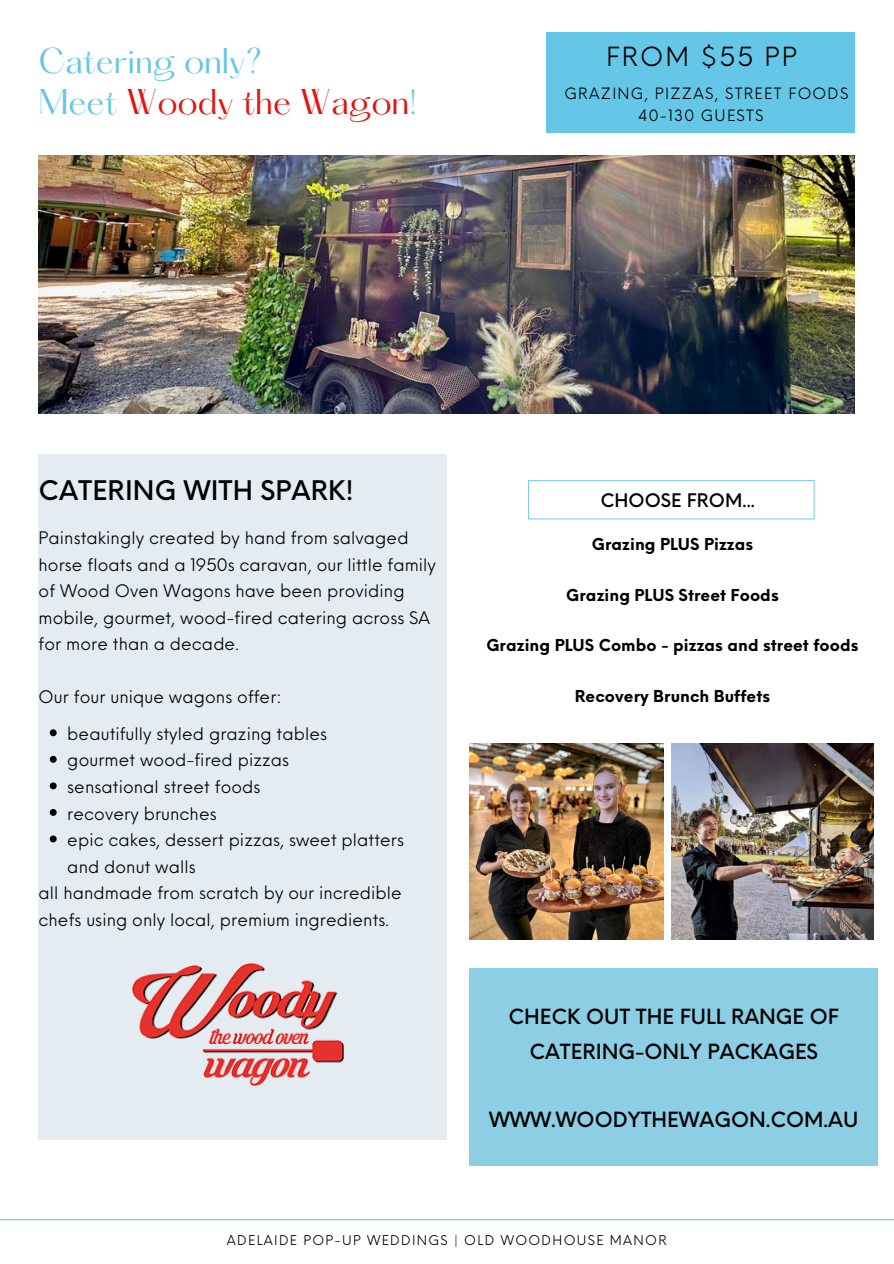
<style>
.page{position:relative;width:894px;height:1264px;background:#fff}
.page>*{position:absolute;margin:0;border:0;box-sizing:border-box;transform-origin:0 0}
.t1{font:31.35px/41.7px "Hatton";letter-spacing:-.01em;color:#65c7e8}
.t2{font:500 26.4px "Neue Einstellung";letter-spacing:.005em;color:#000}
.t3{font:25.8px "Neue Einstellung";letter-spacing:.08em;color:#000}
.t4{font:500 20.4px/34.8px "Neue Einstellung";color:#000;text-align:center}
.t5{font:500 18.3px "Neue Einstellung";letter-spacing:.005em;color:#000}
.t6{font:16.8px/26.5px "Neue Einstellung";letter-spacing:.005em;color:#000}
.t7{font:700 16.05px "Neue Einstellung";letter-spacing:.005em;color:#000}
.t8{font:15.3px "Neue Einstellung";letter-spacing:.08em;color:#000}
.t9{font:13.2px "Neue Einstellung";letter-spacing:.1em;color:#000}
.s1{color:#e1150e}
</style>
<div class="page">
<img style="left:39px;top:156px;width:815px;height:257px">
<div style="left:39px;top:454px;width:407px;height:686px;background:#e4ebf1"></div>
<div style="left:546px;top:32px;width:308px;height:100px;background:#65c7e8"></div>
<svg style="left:528px;top:480px;width:286px;height:39px"></svg>
<hr style="left:0;top:1219px;width:893px;height:1px;background:#65c7e8">
<img style="left:132px;top:963px;width:211px;height:122px">
<div style="left:469px;top:968px;width:408px;height:197px;background:#8ccfe5"></div>
<img style="left:469px;top:743px;width:194px;height:196px">
<img style="left:671px;top:743px;width:202px;height:196px">
<svg style="left:50px;top:729px;width:7px;height:7px"></svg>
<svg style="left:50px;top:756px;width:7px;height:6px"></svg>
<svg style="left:50px;top:782px;width:7px;height:7px"></svg>
<svg style="left:50px;top:809px;width:7px;height:6px"></svg>
<svg style="left:50px;top:835px;width:7px;height:7px"></svg>
<h6 class="t1" style="left:39px;top:43px;width:380px">Catering only?<br>Meet <span class="s1">Woody the Wagon</span>!</h6>
<p class="t3" style="left:606px;top:33px;width:192px">FROM $55 PP</p>
<h6 class="t8" style="left:564px;top:79px;width:285px">GRAZING, PIZZAS, STREET FOODS</h6>
<p class="t8" style="left:638px;top:102px;width:127px">40-130 GUESTS</p>
<p class="t2" style="left:39px;top:466px;width:317px">CATERING WITH SPARK!</p>
<p class="t6" style="left:39px;top:523px;width:399px">Painstakingly created by hand from salvaged horse floats and a 1950s caravan, our little family of Wood Oven Wagons have been providing mobile, gourmet, wood-fired catering across SA for more than a decade.</p>
<p class="t6" style="left:39px;top:682px;width:244px">Our four unique wagons offer:</p>
<p class="t6" style="left:67px;top:718px;width:261px">beautifully styled grazing tables</p>
<p class="t6" style="left:67px;top:745px;width:223px">gourmet wood-fired pizzas</p>
<p class="t6" style="left:67px;top:772px;width:194px">sensational street foods</p>
<h4 class="t6" style="left:67px;top:798px;width:151px">recovery brunches</h4>
<h4 class="t6" style="left:67px;top:825px;width:338px">epic cakes, dessert pizzas, sweet platters and donut walls</h4>
<p class="t6" style="left:39px;top:878px;width:364px">all handmade from scratch by our incredible chefs using only local, premium ingredients.</p>
<p class="t5" style="left:600px;top:484px;width:156px">CHOOSE FROM...</p>
<h6 class="t7" style="left:591px;top:529px;width:163px">Grazing PLUS Pizzas</h6>
<p class="t7" style="left:566px;top:580px;width:214px">Grazing PLUS Street Foods</p>
<p class="t7" style="left:486px;top:631px;width:373px">Grazing PLUS Combo - pizzas and street foods</p>
<p class="t7" style="left:574px;top:681px;width:197px">Recovery Brunch Buffets</p>
<h3 class="t4" style="left:508px;top:996px;width:332px">CHECK OUT THE FULL RANGE OF<br>CATERING-ONLY PACKAGES</h3>
<p class="t4" style="left:489px;top:1100px;width:370px">WWW.WOODYTHEWAGON.COM.AU</p>
<p class="t9" style="left:227px;top:1227px;width:441px">ADELAIDE POP-UP WEDDINGS | OLD WOODHOUSE MANOR</p>
</div>
